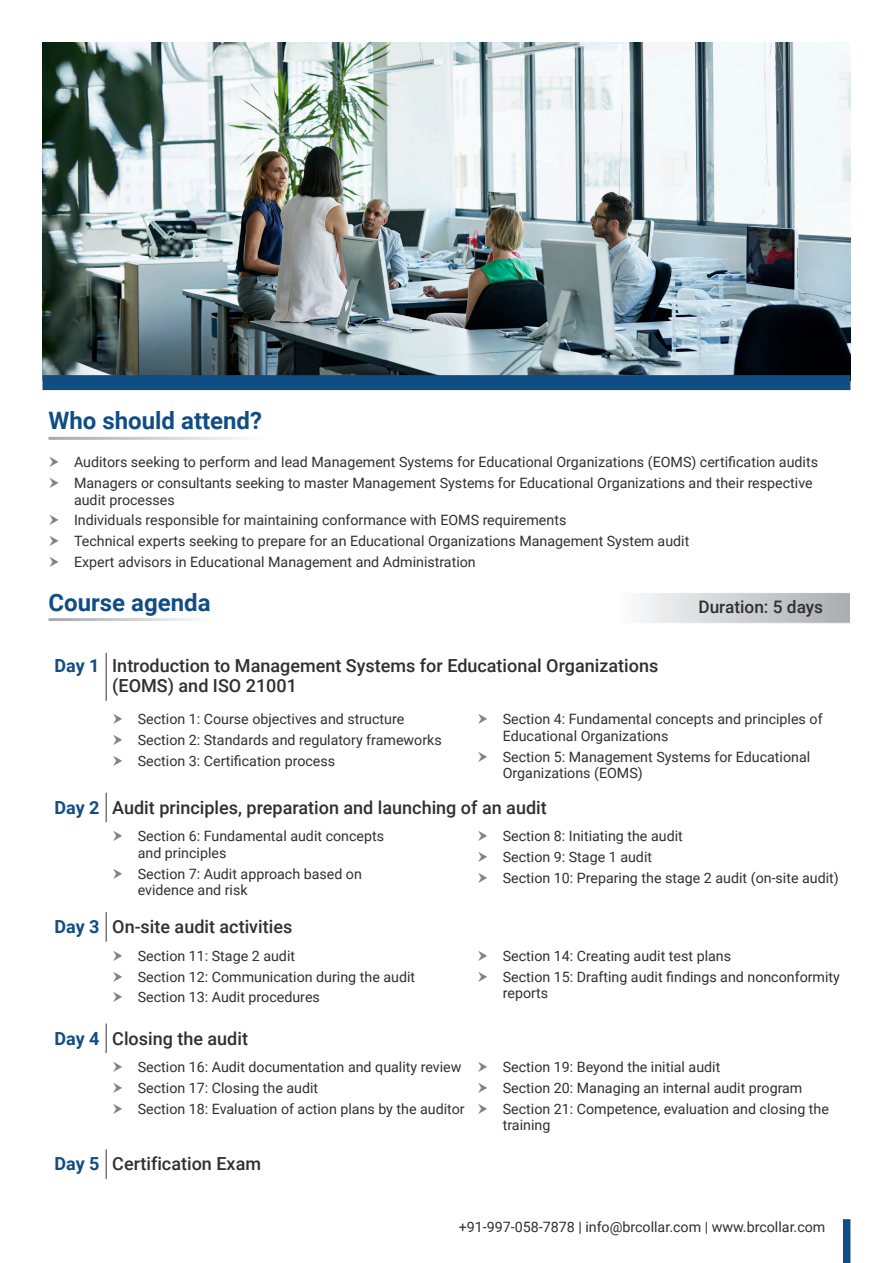
<style>
.page{position:relative;width:893px;height:1263px;background:#fff}
.page>*{position:absolute;margin:0;border:0;box-sizing:border-box;transform-origin:0 0}
.t1{font:700 24px "Roboto";color:#114d85}
.t2{font:500 18px "Roboto";color:#312f30}
.t3{font:700 18px "Roboto";letter-spacing:-.005em;color:#114d85}
.t4{font:500 17.25px "Roboto";color:#312f30}
.Bullet_Points{font:14.25px/16.5px "Roboto";color:#312f30}
</style>
<div class="page">
<img style="left:43px;top:43px;width:807px;height:332px">
<div style="left:43px;top:375px;width:807px;height:15px;background:#114d85"></div>
<svg style="left:642px;top:593px;width:208px;height:30px;background:#cecfd2"></svg>
<hr style="left:105px;top:653px;width:2px;height:48px;background:#76787b">
<hr style="left:105px;top:793px;width:2px;height:29px;background:#76787b">
<hr style="left:105px;top:912px;width:2px;height:29px;background:#76787b">
<hr style="left:105px;top:1023px;width:2px;height:30px;background:#76787b">
<hr style="left:105px;top:1149px;width:2px;height:30px;background:#76787b">
<div style="left:843px;top:1219px;width:7px;height:44px;background:#114d85"></div>
<p class="t1" style="left:49px;top:404px;width:215px">Who should attend?</p>
<p class="Bullet_Points" style="left:74px;top:453px;width:746px">Auditors seeking to perform and lead Management Systems for Educational Organizations (EOMS) certification audits</p>
<p class="Bullet_Points" style="left:74px;top:474px;width:740px">Managers or consultants seeking to master Management Systems for Educational Organizations and their respective audit processes</p>
<p class="Bullet_Points" style="left:74px;top:511px;width:494px">Individuals responsible for maintaining conformance with EOMS requirements</p>
<p class="Bullet_Points" style="left:74px;top:532px;width:617px">Technical experts seeking to prepare for an Educational Organizations Management System audit</p>
<p class="Bullet_Points" style="left:74px;top:553px;width:403px">Expert advisors in Educational Management and Administration</p>
<p class="t1" style="left:49px;top:585px;width:164px">Course agenda</p>
<p class="t4" style="left:698px;top:595px;width:126px">Duration: 5 days</p>
<p class="t3" style="left:55px;top:653px;width:47px">Day 1</p>
<p class="t2" style="left:112px;top:653px;width:548px">Introduction to Management Systems for Educational Organizations</p>
<p class="t2" style="left:112px;top:673px;width:186px">(EOMS) and ISO 21001</p>
<p class="Bullet_Points" style="left:138px;top:710px;width:268px">Section 1: Course objectives and structure</p>
<p class="Bullet_Points" style="left:138px;top:731px;width:306px">Section 2: Standards and regulatory frameworks</p>
<p class="Bullet_Points" style="left:138px;top:752px;width:199px">Section 3: Certification process</p>
<p class="Bullet_Points" style="left:503px;top:710px;width:321px">Section 4: Fundamental concepts and principles of<br>Educational Organizations</p>
<p class="Bullet_Points" style="left:503px;top:748px;width:309px">Section 5: Management Systems for Educational<br>Organizations (EOMS)</p>
<p class="t3" style="left:55px;top:795px;width:47px">Day 2</p>
<p class="t2" style="left:112px;top:795px;width:436px">Audit principles, preparation and launching of an audit</p>
<p class="Bullet_Points" style="left:138px;top:827px;width:248px">Section 6: Fundamental audit concepts and principles</p>
<p class="Bullet_Points" style="left:138px;top:865px;width:226px">Section 7: Audit approach based on evidence and risk</p>
<p class="Bullet_Points" style="left:503px;top:827px;width:182px">Section 8: Initiating the audit</p>
<p class="Bullet_Points" style="left:503px;top:848px;width:151px">Section 9: Stage 1 audit</p>
<p class="Bullet_Points" style="left:503px;top:869px;width:338px">Section 10: Preparing the stage 2 audit (on-site audit)</p>
<p class="t3" style="left:55px;top:914px;width:47px">Day 3</p>
<p class="t2" style="left:112px;top:914px;width:182px">On-site audit activities</p>
<p class="Bullet_Points" style="left:138px;top:947px;width:159px">Section 11: Stage 2 audit</p>
<p class="Bullet_Points" style="left:138px;top:968px;width:279px">Section 12: Communication during the audit</p>
<p class="Bullet_Points" style="left:138px;top:988px;width:184px">Section 13: Audit procedures</p>
<p class="t3" style="left:55px;top:1025px;width:47px">Day 4</p>
<p class="t2" style="left:112px;top:1025px;width:137px">Closing the audit</p>
<p class="Bullet_Points" style="left:138px;top:1058px;width:325px">Section 16: Audit documentation and quality review</p>
<p class="Bullet_Points" style="left:138px;top:1079px;width:182px">Section 17: Closing the audit</p>
<p class="Bullet_Points" style="left:138px;top:1100px;width:328px">Section 18: Evaluation of action plans by the auditor</p>
<p class="t3" style="left:55px;top:1151px;width:47px">Day 5</p>
<p class="t2" style="left:112px;top:1151px;width:150px">Certification Exam</p>
<p class="Bullet_Points" style="left:503px;top:947px;width:230px">Section 14: Creating audit test plans</p>
<p class="Bullet_Points" style="left:503px;top:968px;width:339px">Section 15: Drafting audit findings and nonconformity reports</p>
<p class="Bullet_Points" style="left:503px;top:1058px;width:219px">Section 19: Beyond the initial audit</p>
<p class="Bullet_Points" style="left:503px;top:1079px;width:301px">Section 20: Managing an internal audit program</p>
<p class="Bullet_Points" style="left:503px;top:1100px;width:328px">Section 21: Competence, evaluation and closing the training</p>
<p class="Bullet_Points" style="left:459px;top:1218px;width:368px">+91-997-058-7878 | info@brcollar.com | www.brcollar.com</p>
</div>
